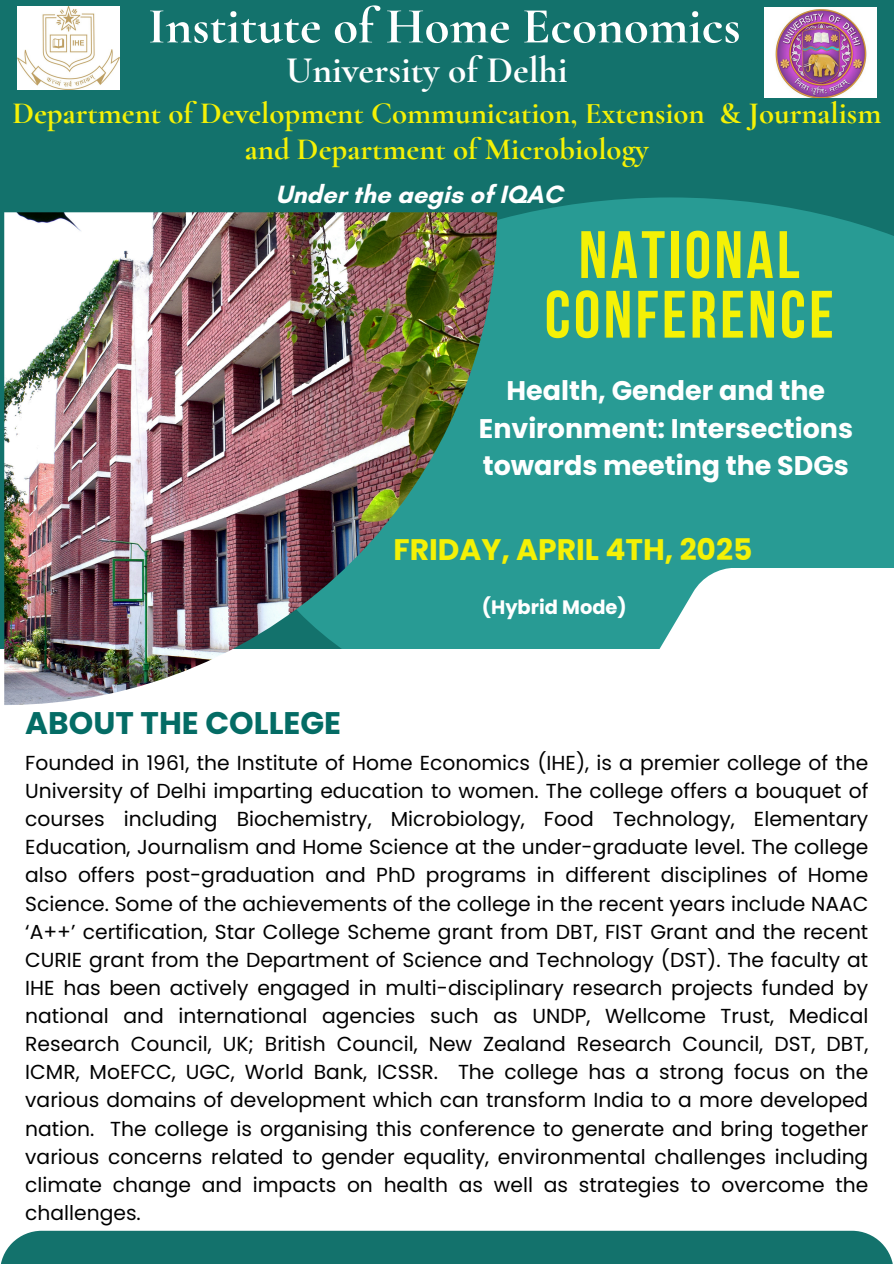
<style>
.page{position:relative;width:894px;height:1264px;background:#fff}
.page>*{position:absolute;margin:0;border:0;box-sizing:border-box;transform-origin:0 0}
.t1{font:66.9px/59.7px "Bebas Neue Cyrillic";letter-spacing:.05em;color:#f4f106;text-align:center}
.t2{font:700 51px "Cormorant Garamond";color:#fff}
.t3{font:700 37.5px "Cormorant Garamond";color:#fff}
.t4{font:700 31.2px "Poppins";color:#046c65}
.t5{font:700 30.75px/36px "Cormorant Garamond";color:#f4f106;text-align:center}
.t6{font:700 29.7px "Poppins";color:#f4f106}
.t7{font:700 26.85px/37.2px "Poppins";color:#fff;text-align:center}
.t8{font:700 25.5px "Glacial Indifference";color:#fff}
.t9{font:20.25px/28.2px "Poppins";color:#000;text-align:justify}
.t10{font:700 19.5px "Poppins";color:#fff}
</style>
<div class="page">
<div style="left:0;top:0;width:893px;height:649px;background:#13726c"></div>
<div style="left:497px;top:197px;width:396px;height:452px;background:#289b94"></div>
<svg style="left:622px;top:567px;width:271px;height:82px;background:#cbe6e5"></svg>
<div style="left:0;top:1230px;width:893px;height:33px;background:#13726c"></div>
<img style="left:4px;top:212px;width:493px;height:493px">
<img style="left:764px;top:8px;width:111px;height:90px">
<img style="left:17px;top:7px;width:103px;height:82px">
<h4 class="t2" style="left:148px;top:-5px;width:594px">Institute of Home Economics</h4>
<p class="t3" style="left:286px;top:47px;width:283px">University of Delhi</p>
<h1 class="t5" style="left:12px;top:95px;width:870px">Department of Development Communication, Extension &amp; Journalism and Department of Microbiology</h1>
<p class="t8" style="left:276px;top:178px;width:288px">Under the aegis of IQAC</p>
<h6 class="t1" style="left:544px;top:231px;width:290px">NATIONAL<br>CONFERENCE</h6>
<h2 class="t7" style="left:478px;top:372px;width:375px">Health, Gender and the<br>Environment: Intersections towards meeting the SDGs</h2>
<p class="t6" style="left:393px;top:529px;width:360px">FRIDAY, APRIL 4TH, 2025</p>
<h5 class="t4" style="left:25px;top:701px;width:317px">ABOUT THE COLLEGE</h5>
<h6 class="t10" style="left:481px;top:593px;width:146px">(Hybrid Mode)</h6>
<h3 class="t9" style="left:25px;top:748px;width:844px">Founded in 1961, the Institute of Home Economics (IHE), is a premier college of the University of Delhi imparting education to women. The college offers a bouquet of courses including Biochemistry, Microbiology, Food Technology, Elementary Education, Journalism and Home Science at the under-graduate level. The college also offers post-graduation and PhD programs in different disciplines of Home Science. Some of the achievements of the college in the recent years include NAAC ‘A++’ certification, Star College Scheme grant from DBT, FIST Grant and the recent CURIE grant from the Department of Science and Technology (DST). The faculty at IHE has been actively engaged in multi-disciplinary research projects funded by national and international agencies such as UNDP, Wellcome Trust, Medical Research Council, UK; British Council, New Zealand Research Council, DST, DBT, ICMR, MoEFCC, UGC, World Bank, ICSSR. The college has a strong focus on the various domains of development which can transform India to a more developed nation. The college is organising this conference to generate and bring together various concerns related to gender equality, environmental challenges including climate change and impacts on health as well as strategies to overcome the challenges.</h3>
</div>
